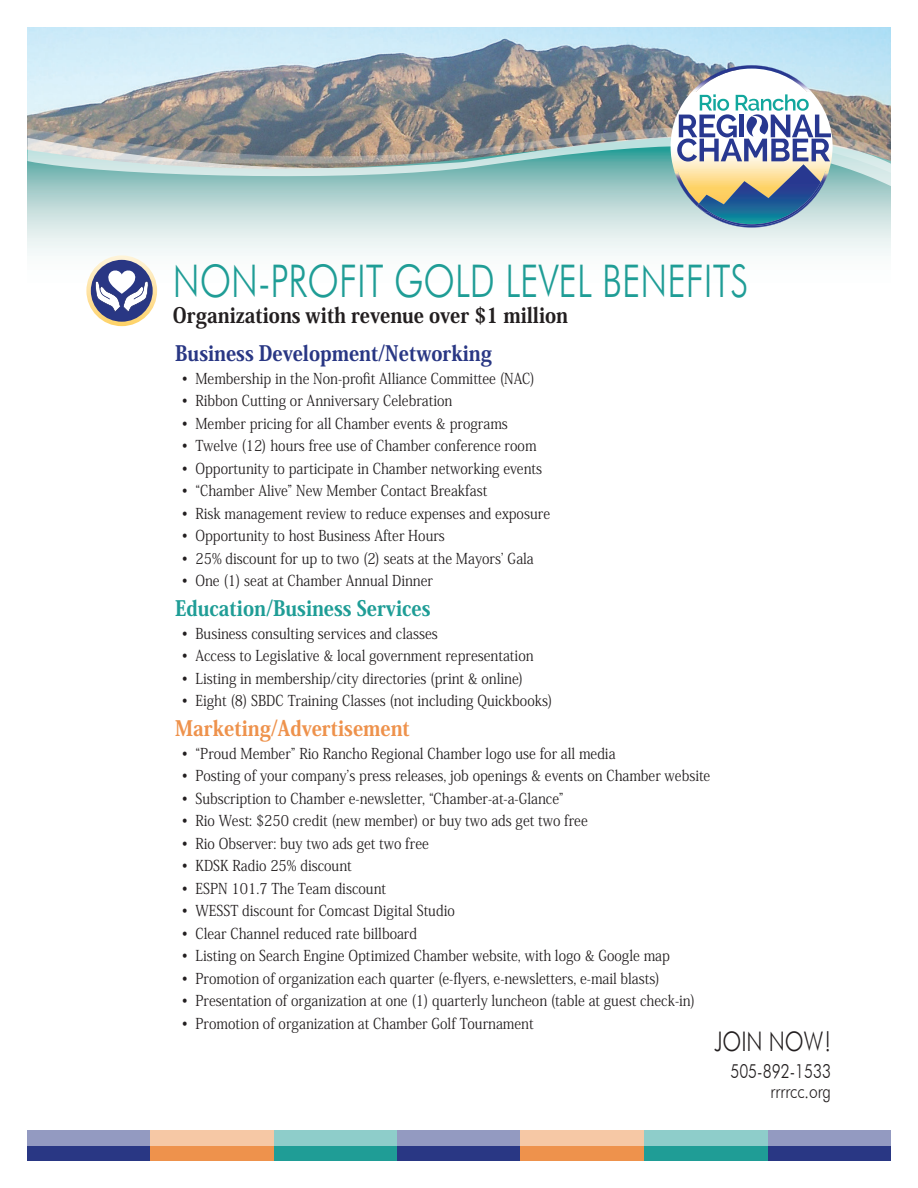
<style>
.page{position:relative;width:918px;height:1188px;background:#fff}
.page>*{position:absolute;margin:0;border:0;box-sizing:border-box;transform-origin:0 0}
.t1{font:300 45px "Futura BT";color:#1f9d96;scale:.8 1}
.t2{font:300 27px "Futura BT";color:#231f20;scale:.8 1}
.t3{font:800 21px "Koz Min Pr 6 N";color:#231f20;scale:.9 1}
.t4{font:800 21px "Koz Min Pr 6 N";color:#293784;scale:.9 1}
.t5{font:800 21px "Koz Min Pr 6 N";color:#1f9d96;scale:.9 1}
.t6{font:800 21px "Koz Min Pr 6 N";color:#ee924c;scale:.9 1}
.t7{font:300 19.5px "Futura BT";color:#231f20;scale:.8 1}
.t8{font:15px "Koz Min Pr 6 N";color:#231f20;scale:.9 1}
</style>
<div class="page">
<img style="left:27px;top:27px;width:864px;height:42px">
<img style="left:692px;top:65px;width:120px;height:4px">
<img style="left:674px;top:224px;width:155px;height:3px">
<img style="left:697px;top:224px;width:125px;height:2px">
<img style="left:27px;top:69px;width:864px;height:155px">
<div style="left:767px;top:1130px;width:124px;height:31px;background:#293784"></div>
<div style="left:397px;top:1130px;width:124px;height:31px;background:#293784"></div>
<div style="left:644px;top:1130px;width:123px;height:31px;background:#1f9d96"></div>
<div style="left:520px;top:1130px;width:124px;height:31px;background:#ee924c"></div>
<div style="left:27px;top:1130px;width:124px;height:31px;background:#293784"></div>
<div style="left:273px;top:1130px;width:124px;height:31px;background:#1f9d96"></div>
<div style="left:150px;top:1130px;width:123px;height:31px;background:#ee924c"></div>
<svg style="left:603px;top:1130px;width:95px;height:16px;background:#bacaba"></svg>
<div style="left:795px;top:1130px;width:96px;height:16px;background:#939ac1"></div>
<svg style="left:698px;top:1130px;width:97px;height:16px;background:#8fbec7"></svg>
<svg style="left:315px;top:1130px;width:96px;height:16px;background:#8ec5c8"></svg>
<svg style="left:507px;top:1130px;width:96px;height:16px;background:#e8c1a8"></svg>
<div style="left:411px;top:1130px;width:96px;height:16px;background:#939ac1"></div>
<div style="left:27px;top:1130px;width:95px;height:16px;background:#939ac1"></div>
<svg style="left:219px;top:1130px;width:96px;height:16px;background:#c9cab4"></svg>
<svg style="left:122px;top:1130px;width:97px;height:16px;background:#d9baad"></svg>
<svg style="left:89px;top:258px;width:66px;height:66px"></svg>
<div style="left:86px;top:255px;width:71px;height:71px;border:4px solid #fff;border-radius:50%"></div>
<svg style="left:95px;top:269px;width:54px;height:44px"></svg>
<p class="t1" style="left:173px;top:254px;width:721px">NON-PROFIT GOLD LEVEL BENEFITS</p>
<p class="t3" style="left:173px;top:303px;width:441px">Organizations with revenue over $1 million</p>
<p class="t4" style="left:175px;top:342px;width:354px">Business Development/Networking</p>
<p class="t8" style="left:182px;top:370px;width:394px">• Membership in the Non-profit Alliance Committee (NAC)</p>
<p class="t8" style="left:182px;top:392px;width:302px">• Ribbon Cutting or Anniversary Celebration</p>
<p class="t8" style="left:182px;top:415px;width:364px">• Member pricing for all Chamber events &amp; programs</p>
<p class="t8" style="left:182px;top:437px;width:396px">• Twelve (12) hours free use of Chamber conference room</p>
<p class="t8" style="left:182px;top:460px;width:402px">• Opportunity to participate in Chamber networking events</p>
<p class="t8" style="left:182px;top:482px;width:341px">• “Chamber Alive” New Member Contact Breakfast</p>
<p class="t8" style="left:182px;top:505px;width:411px">• Risk management review to reduce expenses and exposure</p>
<p class="t8" style="left:182px;top:527px;width:294px">• Opportunity to host Business After Hours</p>
<p class="t8" style="left:182px;top:550px;width:393px">• 25% discount for up to two (2) seats at the Mayors’ Gala</p>
<p class="t8" style="left:182px;top:572px;width:281px">• One (1) seat at Chamber Annual Dinner</p>
<p class="t5" style="left:175px;top:597px;width:285px">Education/Business Services</p>
<p class="t8" style="left:182px;top:625px;width:286px">• Business consulting services and classes</p>
<p class="t8" style="left:182px;top:647px;width:392px">• Access to Legislative &amp; local government representation</p>
<p class="t8" style="left:182px;top:670px;width:381px">• Listing in membership/city directories (print &amp; online)</p>
<p class="t8" style="left:182px;top:692px;width:413px">• Eight (8) SBDC Training Classes (not including Quickbooks)</p>
<p class="t6" style="left:175px;top:717px;width:262px">Marketing/Advertisement</p>
<p class="t8" style="left:182px;top:745px;width:483px">• “Proud Member” Rio Rancho Regional Chamber logo use for all media</p>
<p class="t8" style="left:182px;top:767px;width:589px">• Posting of your company’s press releases, job openings &amp; events on Chamber website</p>
<p class="t8" style="left:182px;top:790px;width:425px">• Subscription to Chamber e-newsletter, “Chamber-at-a-Glance”</p>
<p class="t8" style="left:182px;top:812px;width:453px">• Rio West: $250 credit (new member) or buy two ads get two free</p>
<p class="t8" style="left:182px;top:835px;width:276px">• Rio Observer: buy two ads get two free</p>
<p class="t8" style="left:182px;top:857px;width:190px">• KDSK Radio 25% discount</p>
<p class="t8" style="left:182px;top:880px;width:228px">• ESPN 101.7 The Team discount</p>
<p class="t8" style="left:182px;top:902px;width:305px">• WESST discount for Comcast Digital Studio</p>
<p class="t8" style="left:182px;top:925px;width:263px">• Clear Channel reduced rate billboard</p>
<p class="t8" style="left:182px;top:947px;width:544px">• Listing on Search Engine Optimized Chamber website, with logo &amp; Google map</p>
<p class="t8" style="left:182px;top:970px;width:532px">• Promotion of organization each quarter (e-flyers, e-newsletters, e-mail blasts)</p>
<p class="t8" style="left:182px;top:992px;width:572px">• Presentation of organization at one (1) quarterly luncheon (table at guest check-in)</p>
<p class="t8" style="left:182px;top:1015px;width:392px">• Promotion of organization at Chamber Golf Tournament</p>
<p class="t2" style="left:714px;top:1025px;width:147px">JOIN NOW!</p>
<p class="t7" style="left:730px;top:1060px;width:127px">505-892-1533</p>
<p class="t7" style="left:771px;top:1079px;width:77px">rrrrcc.org</p>
</div>
